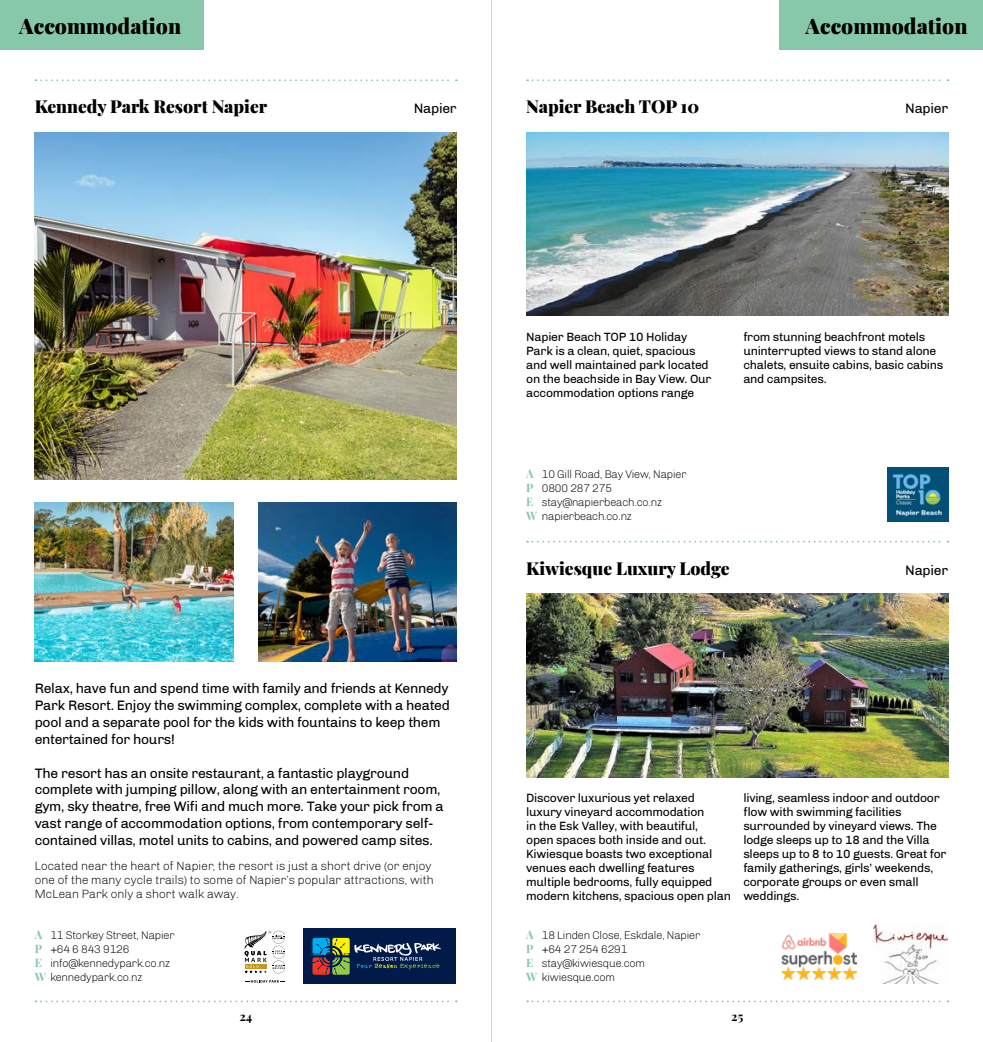
<style>
.page{position:relative;width:983px;height:1042px;background:#fff}
.page>*{position:absolute;margin:0;border:0;box-sizing:border-box;transform-origin:0 0}
.t1{font:900 21px "Playfair Display";color:#000}
.t2{font:900 17.5px "Playfair Display";color:#000}
.t3{font:14px/16.8px "Chivo";letter-spacing:-.02em;color:#000}
.t4{font:12.25px/14px "Chivo";letter-spacing:-.02em;color:#000}
.t5{font:300 12.25px/14px "Chivo";letter-spacing:-.02em;color:#000}
.t6{font:700 12.25px "Playfair Display";color:#000}
.t7{font:300 11.38px/14px "Chivo";letter-spacing:-.04em;color:#000}
.t8{font:700 11.38px/14px "Playfair Display";color:#87c8aa;text-align:justify}
.s1{font-family:"Playfair Display";font-weight:700;color:#87c8aa}
</style>
<div class="page">
<div style="left:0;top:0;width:203px;height:49px;background:#87c8aa"></div>
<div style="left:779px;top:0;width:203px;height:49px;background:#87c8aa"></div>
<img style="left:35px;top:132px;width:421px;height:347px">
<img style="left:35px;top:503px;width:198px;height:159px">
<img style="left:258px;top:503px;width:198px;height:159px">
<svg style="left:244px;top:931px;width:41px;height:42px"></svg>
<svg style="left:245px;top:980px;width:40px;height:2px"></svg>
<div style="left:303px;top:929px;width:153px;height:55px;background:#001b49"></div>
<svg style="left:312px;top:938px;width:129px;height:36px"></svg>
<img style="left:526px;top:132px;width:421px;height:184px">
<img style="left:887px;top:467px;width:61px;height:55px">
<img style="left:526px;top:594px;width:421px;height:183px">
<img style="left:873px;top:925px;width:74px;height:58px">
<img style="left:781px;top:933px;width:74px;height:46px">
<svg style="left:527px;top:541px;width:421px;height:1px"></svg>
<svg style="left:527px;top:79px;width:421px;height:2px"></svg>
<svg style="left:36px;top:79px;width:421px;height:2px"></svg>
<svg style="left:527px;top:1000px;width:421px;height:2px"></svg>
<svg style="left:36px;top:1000px;width:421px;height:2px"></svg>
<hr style="left:491px;top:0;width:1px;height:1042px;background:#d1d3d4">
<h1 class="t1" style="left:19px;top:10px;width:163px">Accommodation</h1>
<h1 class="t1" style="left:805px;top:10px;width:163px">Accommodation</h1>
<h2 class="t2" style="left:35px;top:93px;width:234px">Kennedy Park Resort Napier</h2>
<p class="t3" style="left:413px;top:100px;width:44px">Napier</p>
<h2 class="t2" style="left:526px;top:93px;width:174px">Napier Beach TOP 10</h2>
<p class="t3" style="left:905px;top:100px;width:44px">Napier</p>
<p class="t4" style="left:526px;top:330px;width:187px">Napier Beach TOP 10 Holiday<br>Park is a clean, quiet, spacious and well maintained park located on the beachside in Bay View. Our accommodation options range</p>
<p class="t4" style="left:743px;top:330px;width:201px">from stunning beachfront motels uninterrupted views to stand alone chalets, ensuite cabins, basic cabins and campsites.</p>
<p class="t8" style="left:526px;top:465px;width:9px">A P E</p>
<p class="t7" style="left:526px;top:509px;width:107px"><span class="s1">W</span> napierbeach.co.nz</p>
<p class="t7" style="left:541px;top:467px;width:147px">10 Gill Road, Bay View, Napier<br>0800 287 275 stay@napierbeach.co.nz</p>
<p class="t3" style="left:35px;top:680px;width:416px">Relax, have fun and spend time with family and friends at Kennedy Park Resort. Enjoy the swimming complex, complete with a heated pool and a separate pool for the kids with fountains to keep them entertained for hours!</p>
<p class="t3" style="left:35px;top:764px;width:410px">The resort has an onsite restaurant, a fantastic playground complete with jumping pillow, along with an entertainment room, gym, sky theatre, free Wifi and much more. Take your pick from a vast range of accommodation options, from contemporary self&shy;contained villas, motel units to cabins, and powered camp sites.</p>
<p class="t5" style="left:35px;top:859px;width:400px">Located near the heart of Napier, the resort is just a short drive (or enjoy one of the many cycle trails) to some of Napier’s popular attractions, with<br>McLean Park only a short walk away.</p>
<p class="t8" style="left:35px;top:927px;width:9px">A P E</p>
<p class="t7" style="left:35px;top:970px;width:109px"><span class="s1">W</span> kennedypark.co.nz</p>
<p class="t7" style="left:50px;top:928px;width:126px">11 Storkey Street, Napier +64 6 843 9126 info@kennedypark.co.nz</p>
<h2 class="t2" style="left:526px;top:554px;width:205px">Kiwiesque Luxury Lodge</h2>
<p class="t3" style="left:905px;top:561px;width:44px">Napier</p>
<p class="t4" style="left:526px;top:791px;width:206px">Discover luxurious yet relaxed luxury vineyard accommodation<br>in the Esk Valley, with beautiful,<br>open spaces both inside and out.<br>Kiwiesque boasts two exceptional venues each dwelling features multiple bedrooms, fully equipped modern kitchens, spacious open plan</p>
<p class="t4" style="left:743px;top:791px;width:205px">living, seamless indoor and outdoor flow with swimming facilities surrounded by vineyard views. The lodge sleeps up to 18 and the Villa sleeps up to 8 to 10 guests. Great for family gatherings, girls’ weekends, corporate groups or even small weddings.</p>
<p class="t8" style="left:526px;top:927px;width:9px">A P E</p>
<p class="t7" style="left:526px;top:970px;width:91px"><span class="s1">W</span> kiwiesque.com</p>
<p class="t7" style="left:541px;top:928px;width:160px">18 Linden Close, Eskdale, Napier +64 27 254 6291 stay@kiwiesque.com</p>
<p class="t6" style="left:239px;top:1006px;width:14px">24</p>
<p class="t6" style="left:731px;top:1006px;width:14px">25</p>
</div>
